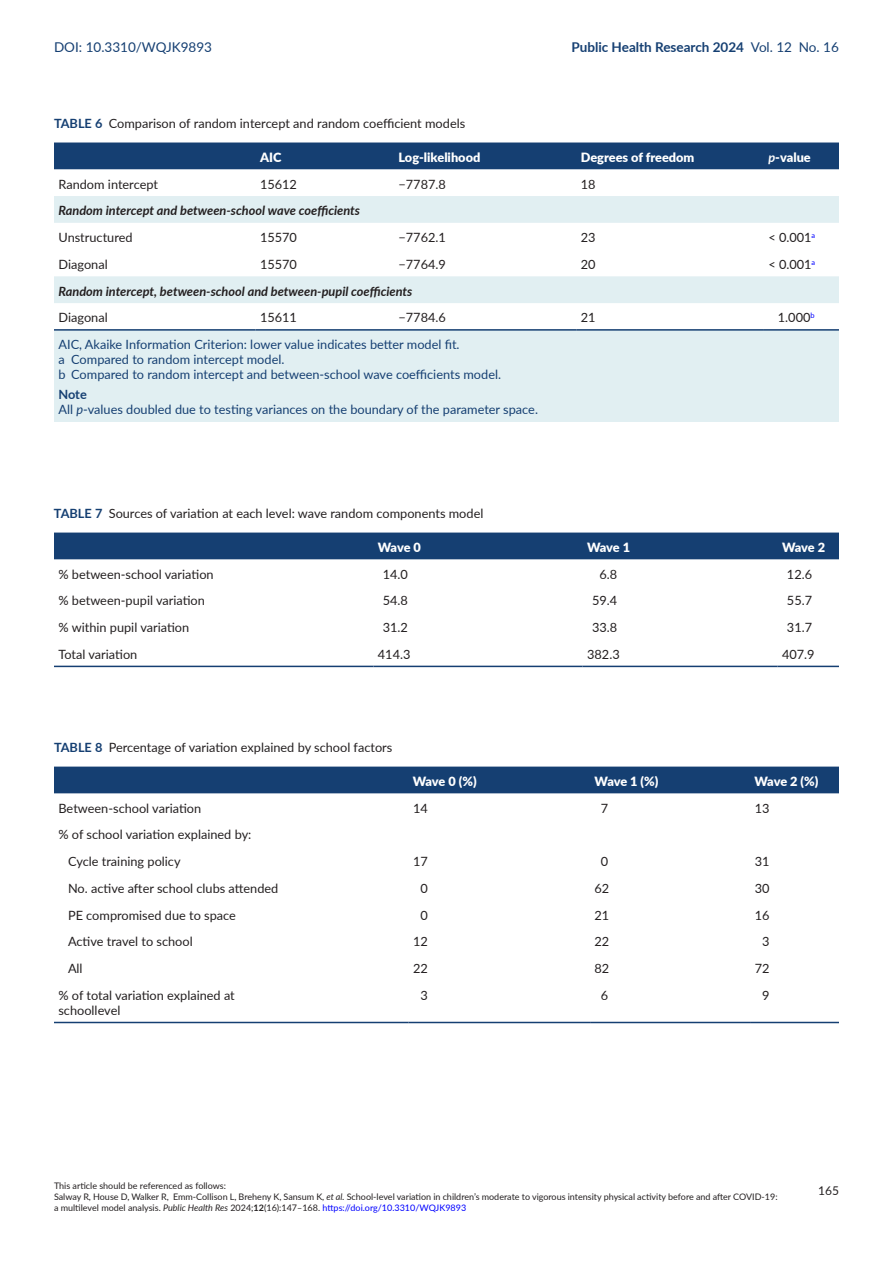
<style>
.page{position:relative;width:893px;height:1263px;background:#fff}
.page>*{position:absolute;margin:0;border:0;box-sizing:border-box;transform-origin:0 0}
.t1{font:700 13.5px "Lato";color:#153f72}
.t2{font:13.5px "Lato";color:#153f72}
.t3{font:12.75px/26.7px "Lato";color:#231f20}
.t4{font:12.75px/15px "Lato";color:#153f72}
.t5{font:italic 700 12.75px "Lato";color:#231f20}
.t6{font:900 12.75px "Lato";letter-spacing:-.005em;color:#fff}
.t7{font:12px "Lato";color:#231f20}
.t8{font:9px/10.6px "Lato";color:#231f20}
.s1{font-weight:400}
.s2{font-weight:700;color:#153f72}
.s3{font-weight:700;font-style:italic}
.s4{font-weight:700}
.s5{font-style:italic}
.s6{color:#00f}
</style>
<div class="page">
<div style="left:54px;top:766px;width:785px;height:27px;background:#153f72"></div>
<hr style="left:54px;top:1022px;width:354px;height:1px;background:#153f72">
<hr style="left:408px;top:1022px;width:182px;height:1px;background:#153f72">
<hr style="left:590px;top:1022px;width:160px;height:1px;background:#153f72">
<hr style="left:750px;top:1022px;width:89px;height:1px;background:#153f72">
<div style="left:54px;top:532px;width:785px;height:27px;background:#153f72"></div>
<hr style="left:54px;top:666px;width:319px;height:1px;background:#153f72">
<hr style="left:373px;top:666px;width:210px;height:1px;background:#153f72">
<hr style="left:583px;top:666px;width:195px;height:1px;background:#153f72">
<hr style="left:778px;top:666px;width:61px;height:1px;background:#153f72">
<div style="left:54px;top:330px;width:785px;height:28px;background:#e1eff2"></div>
<div style="left:54px;top:345px;width:785px;height:28px;background:#e1eff2"></div>
<div style="left:54px;top:360px;width:785px;height:28px;background:#e1eff2"></div>
<div style="left:54px;top:379px;width:785px;height:28px;background:#e1eff2"></div>
<div style="left:54px;top:394px;width:785px;height:28px;background:#e1eff2"></div>
<div style="left:54px;top:142px;width:785px;height:27px;background:#153f72"></div>
<svg style="left:54px;top:196px;width:785px;height:107px"></svg>
<hr style="left:54px;top:329px;width:202px;height:2px;background:#153f72">
<hr style="left:256px;top:329px;width:138px;height:2px;background:#153f72">
<hr style="left:394px;top:329px;width:182px;height:2px;background:#153f72">
<hr style="left:576px;top:329px;width:188px;height:2px;background:#153f72">
<hr style="left:764px;top:329px;width:75px;height:2px;background:#153f72">
<p class="t2" style="left:54px;top:37px;width:160px">DOI: 10.3310/WQJK9893</p>
<p class="t1" style="left:571px;top:37px;width:269px">Public Health Research 2024 <span class="s1">Vol. 12 No. 16</span></p>
<p class="t3" style="left:54px;top:109px;width:413px"><span class="s2">TABLE 6</span> Comparison of random intercept and random coefficient models</p>
<p class="t6" style="left:260px;top:148px;width:23px">AIC</p>
<p class="t6" style="left:398px;top:148px;width:83px">Log-likelihood</p>
<p class="t6" style="left:581px;top:148px;width:115px">Degrees of freedom</p>
<p class="t6" style="left:768px;top:148px;width:44px"><span class="s3">p</span>-value</p>
<p class="t3" style="left:59px;top:170px;width:101px">Random intercept</p>
<p class="t3" style="left:260px;top:170px;width:38px">15612</p>
<p class="t3" style="left:398px;top:170px;width:49px">−7787.8</p>
<p class="t3" style="left:581px;top:170px;width:16px">18</p>
<p class="t5" style="left:59px;top:201px;width:303px">Random intercept and between-school wave coefficients</p>
<p class="t3" style="left:59px;top:224px;width:76px">Unstructured</p>
<p class="t3" style="left:260px;top:224px;width:38px">15570</p>
<p class="t3" style="left:398px;top:224px;width:49px">−7762.1</p>
<p class="t3" style="left:581px;top:224px;width:16px">23</p>
<p class="t3" style="left:768px;top:224px;width:48px">&lt; 0.001<sup>a</sup></p>
<p class="t3" style="left:59px;top:250px;width:51px">Diagonal</p>
<p class="t3" style="left:260px;top:250px;width:38px">15570</p>
<p class="t3" style="left:398px;top:250px;width:49px">−7764.9</p>
<p class="t3" style="left:581px;top:250px;width:16px">20</p>
<p class="t3" style="left:768px;top:250px;width:48px">&lt; 0.001<sup>a</sup></p>
<p class="t5" style="left:59px;top:282px;width:355px">Random intercept, between-school and between-pupil coefficients</p>
<p class="t3" style="left:59px;top:304px;width:51px">Diagonal</p>
<p class="t3" style="left:260px;top:304px;width:38px">15611</p>
<p class="t3" style="left:398px;top:304px;width:49px">−7784.6</p>
<p class="t3" style="left:581px;top:304px;width:16px">21</p>
<p class="t3" style="left:778px;top:304px;width:38px">1.000<sup>b</sup></p>
<p class="t4" style="left:59px;top:337px;width:444px">AIC, Akaike Information Criterion: lower value indicates better model fit.<br>a Compared to random intercept model.<br>b Compared to random intercept and between-school wave coefficients model.</p>
<p class="t4" style="left:59px;top:386px;width:481px"><span class="s4">Note<br></span>All <span class="s5">p</span>-values doubled due to testing variances on the boundary of the parameter space.</p>
<p class="t3" style="left:54px;top:499px;width:431px"><span class="s2">TABLE 7</span> Sources of variation at each level: wave random components model</p>
<p class="t6" style="left:378px;top:538px;width:45px">Wave 0</p>
<p class="t6" style="left:587px;top:538px;width:45px">Wave 1</p>
<p class="t6" style="left:782px;top:538px;width:45px">Wave 2</p>
<p class="t3" style="left:58px;top:560px;width:157px">% between-school variation</p>
<p class="t3" style="left:383px;top:560px;width:27px">14.0</p>
<p class="t3" style="left:599px;top:560px;width:19px">6.8</p>
<p class="t3" style="left:787px;top:560px;width:27px">12.6</p>
<p class="t3" style="left:58px;top:587px;width:148px">% between-pupil variation</p>
<p class="t3" style="left:383px;top:587px;width:27px">54.8</p>
<p class="t3" style="left:592px;top:587px;width:27px">59.4</p>
<p class="t3" style="left:787px;top:587px;width:27px">55.7</p>
<p class="t3" style="left:58px;top:614px;width:132px">% within pupil variation</p>
<p class="t3" style="left:383px;top:614px;width:27px">31.2</p>
<p class="t3" style="left:592px;top:614px;width:27px">33.8</p>
<p class="t3" style="left:787px;top:614px;width:27px">31.7</p>
<p class="t3" style="left:58px;top:640px;width:80px">Total variation</p>
<p class="t3" style="left:378px;top:640px;width:34px">414.3</p>
<p class="t3" style="left:587px;top:640px;width:34px">382.3</p>
<p class="t3" style="left:782px;top:640px;width:34px">407.9</p>
<p class="t3" style="left:54px;top:733px;width:340px"><span class="s2">TABLE 8</span> Percentage of variation explained by school factors</p>
<p class="t6" style="left:413px;top:772px;width:65px">Wave 0 (%)</p>
<p class="t6" style="left:595px;top:772px;width:65px">Wave 1 (%)</p>
<p class="t6" style="left:754px;top:772px;width:65px">Wave 2 (%)</p>
<p class="t3" style="left:58px;top:794px;width:144px">Between-school variation</p>
<p class="t3" style="left:413px;top:794px;width:16px">14</p>
<p class="t3" style="left:601px;top:794px;width:9px">7</p>
<p class="t3" style="left:755px;top:794px;width:16px">13</p>
<p class="t3" style="left:68px;top:821px;width:185px;text-indent:-10px">% of school variation explained by:<br>Cycle training policy</p>
<p class="t3" style="left:413px;top:848px;width:16px">17</p>
<p class="t3" style="left:601px;top:848px;width:9px">0</p>
<p class="t3" style="left:755px;top:848px;width:16px">31</p>
<p class="t3" style="left:68px;top:874px;width:212px">No. active after school clubs attended</p>
<p class="t3" style="left:420px;top:874px;width:9px">0</p>
<p class="t3" style="left:595px;top:874px;width:16px">62</p>
<p class="t3" style="left:755px;top:874px;width:16px">30</p>
<p class="t3" style="left:68px;top:901px;width:169px">PE compromised due to space</p>
<p class="t3" style="left:420px;top:901px;width:9px">0</p>
<p class="t3" style="left:595px;top:901px;width:16px">21</p>
<p class="t3" style="left:755px;top:901px;width:16px">16</p>
<p class="t3" style="left:68px;top:928px;width:126px">Active travel to school</p>
<p class="t3" style="left:413px;top:928px;width:16px">12</p>
<p class="t3" style="left:595px;top:928px;width:16px">22</p>
<p class="t3" style="left:762px;top:928px;width:9px">3</p>
<p class="t3" style="left:68px;top:955px;width:16px">All</p>
<p class="t3" style="left:413px;top:955px;width:16px">22</p>
<p class="t3" style="left:595px;top:955px;width:16px">82</p>
<p class="t3" style="left:755px;top:955px;width:16px">72</p>
<p class="t3" style="left:58px;top:987px;width:178px;line-height:15px">% of total variation explained at schoollevel</p>
<p class="t3" style="left:420px;top:981px;width:9px">3</p>
<p class="t3" style="left:601px;top:981px;width:9px">6</p>
<p class="t3" style="left:762px;top:981px;width:9px">9</p>
<p class="t8" style="left:54px;top:1180px;width:725px">This article should be referenced as follows:<br>Salway R, House D, Walker R, Emm-Collison L, Breheny K, Sansum K, <span class="s5">et al.</span> School-level variation in children’s moderate to vigorous intensity physical activity before and after COVID-19: a multilevel model analysis. <span class="s5">Public Health Res</span> 2024;<span class="s4">12</span>(16):147–168. <span class="s6">https://doi.org/10.3310/WQJK9893</span></p>
<p class="t7" style="left:818px;top:1182px;width:22px">165</p>
</div>
